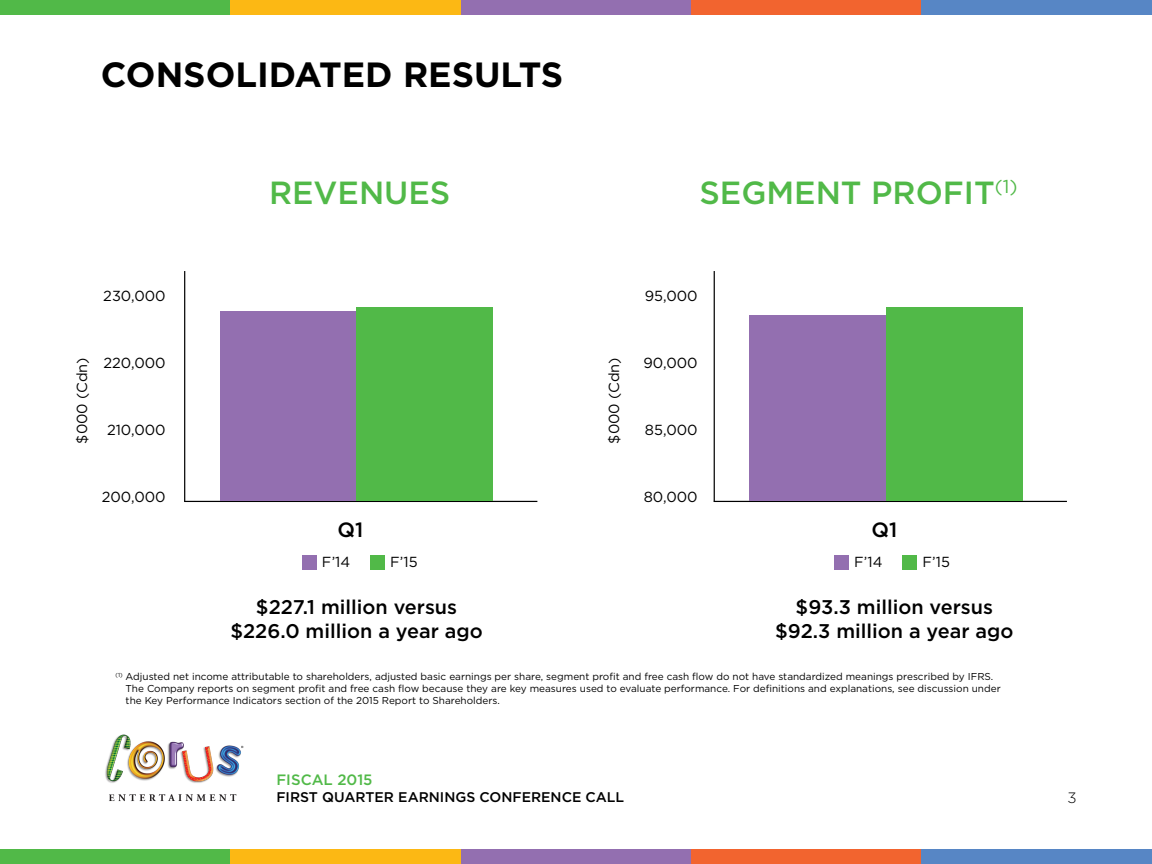
<style>
.page{position:relative;width:1152px;height:864px;background:#fff}
.page>*{position:absolute;margin:0;border:0;box-sizing:border-box;transform-origin:0 0}
.t1{font:700 35px "Gotham HTF";color:#000}
.t2{font:500 32px "Gotham HTF";color:#51b948}
.t3{font:500 20.7px "Gotham HTF";color:#000}
.t4{font:500 19.8px/23.8px "Gotham HTF";color:#000;text-align:center}
.t5{font:500 15px "Gotham HTF";color:#51b948}
.t6{font:300 15px "Gotham HTF";color:#000}
.t7{font:14.6px "Gotham HTF";color:#000}
.t8{font:500 14px "Gotham HTF";color:#000}
.t9{font:10px/12px "Gotham HTF";color:#000}
</style>
<div class="page">
<img style="left:105px;top:734px;width:139px;height:68px">
<div style="left:0;top:0;width:230px;height:14px;background:#51b948"></div>
<div style="left:461px;top:0;width:230px;height:14px;background:#936fb0"></div>
<div style="left:230px;top:0;width:231px;height:14px;background:#fcb814"></div>
<div style="left:691px;top:0;width:231px;height:14px;background:#f2642f"></div>
<div style="left:922px;top:0;width:230px;height:14px;background:#5786c5"></div>
<div style="left:0;top:850px;width:230px;height:14px;background:#51b948"></div>
<div style="left:461px;top:850px;width:230px;height:14px;background:#936fb0"></div>
<div style="left:230px;top:850px;width:231px;height:14px;background:#fcb814"></div>
<div style="left:691px;top:850px;width:231px;height:14px;background:#f2642f"></div>
<div style="left:922px;top:850px;width:230px;height:14px;background:#5786c5"></div>
<hr style="left:184px;top:271px;width:1px;height:230px;background:#000">
<hr style="left:714px;top:271px;width:1px;height:230px;background:#000">
<hr style="left:184px;top:501px;width:353px;height:1px;background:#000">
<hr style="left:714px;top:501px;width:353px;height:1px;background:#000">
<div style="left:220px;top:312px;width:137px;height:189px;background:#936fb0"></div>
<div style="left:750px;top:315px;width:136px;height:186px;background:#936fb0"></div>
<div style="left:357px;top:307px;width:136px;height:194px;background:#51b948"></div>
<div style="left:886px;top:307px;width:137px;height:194px;background:#51b948"></div>
<div style="left:302px;top:555px;width:15px;height:15px;background:#936fb0"></div>
<div style="left:834px;top:555px;width:15px;height:15px;background:#936fb0"></div>
<div style="left:370px;top:555px;width:15px;height:15px;background:#51b948"></div>
<div style="left:902px;top:555px;width:15px;height:15px;background:#51b948"></div>
<p class="t1" style="left:101px;top:55px;width:464px">CONSOLIDATED RESULTS</p>
<p class="t7" style="left:103px;top:288px;width:64px">230,000</p>
<p class="t2" style="left:269px;top:174px;width:183px">REVENUES</p>
<p class="t2" style="left:699px;top:174px;width:320px">SEGMENT PROFIT<sup>(1)</sup></p>
<p class="t7" style="left:645px;top:288px;width:54px">95,000</p>
<p class="t7" style="left:103px;top:355px;width:64px">220,000</p>
<p class="t7" style="left:74px;top:444px;width:88px;rotate:-90deg">$000 (Cdn)</p>
<p class="t7" style="left:606px;top:444px;width:88px;rotate:-90deg">$000 (Cdn)</p>
<p class="t7" style="left:107px;top:422px;width:60px">210,000</p>
<p class="t7" style="left:643px;top:355px;width:56px">90,000</p>
<p class="t7" style="left:645px;top:422px;width:54px">85,000</p>
<p class="t7" style="left:102px;top:489px;width:65px">200,000</p>
<p class="t7" style="left:644px;top:489px;width:55px">80,000</p>
<p class="t3" style="left:338px;top:518px;width:27px">Q1</p>
<p class="t3" style="left:872px;top:518px;width:27px">Q1</p>
<p class="t7" style="left:322px;top:554px;width:30px">F’14</p>
<p class="t7" style="left:390px;top:554px;width:29px">F’15</p>
<p class="t7" style="left:854px;top:554px;width:30px">F’14</p>
<p class="t7" style="left:922px;top:554px;width:29px">F’15</p>
<p class="t4" style="left:230px;top:595px;width:254px">$227.1 million versus $226.0 million a year ago</p>
<p class="t4" style="left:775px;top:595px;width:240px">$93.3 million versus $92.3 million a year ago</p>
<p class="t9" style="left:126px;top:671px;width:877px;text-indent:-10px"><sup>(1)</sup> Adjusted net income attributable to shareholders, adjusted basic earnings per share, segment profit and free cash flow do not have standardized meanings prescribed by IFRS.<br>The Company reports on segment profit and free cash flow because they are key measures used to evaluate performance. For definitions and explanations, see discussion under the Key Performance Indicators section of the 2015 Report to Shareholders.</p>
<h3 class="t5" style="left:276px;top:771px;width:98px">FISCAL 2015</h3>
<h3 class="t8" style="left:276px;top:789px;width:349px">FIRST QUARTER EARNINGS CONFERENCE CALL</h3>
<p class="t6" style="left:1068px;top:789px;width:11px">3</p>
</div>
